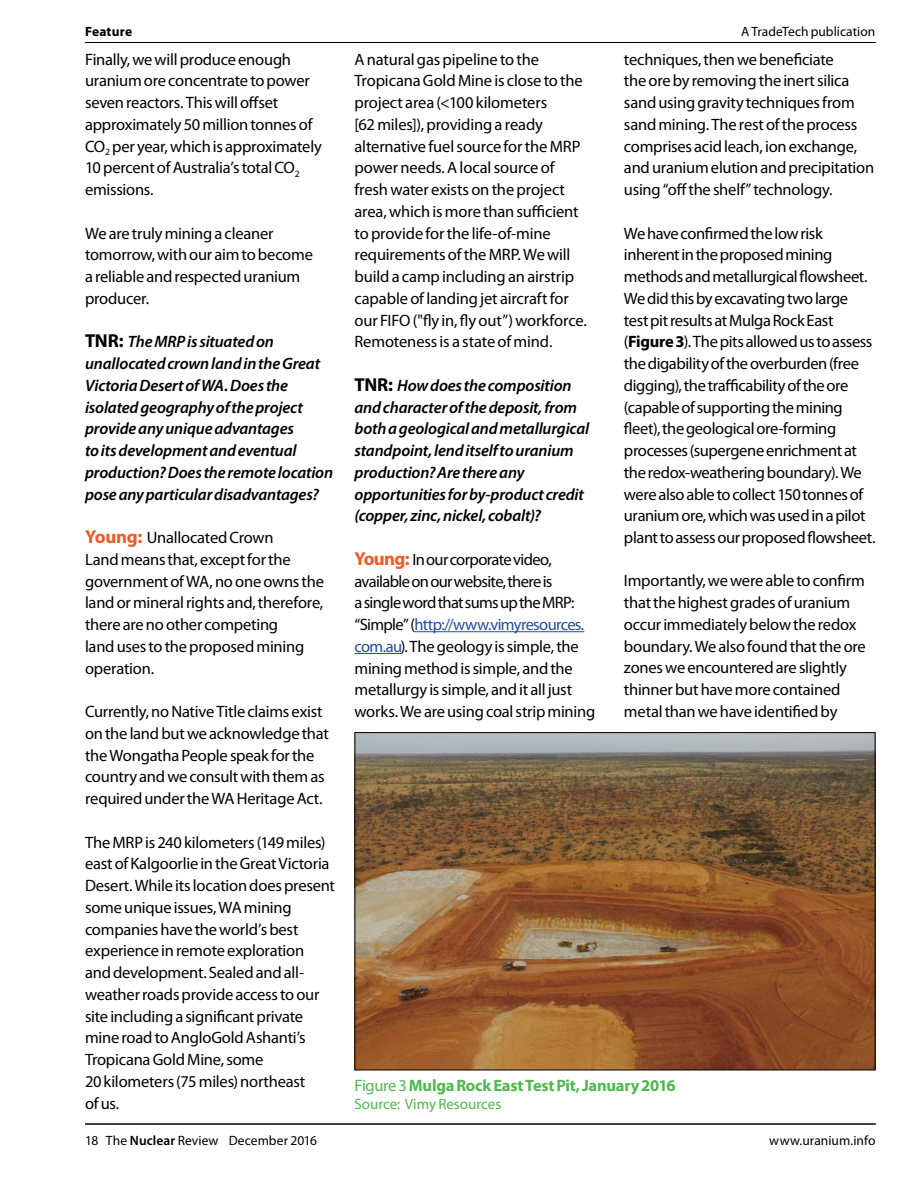
<style>
.page{position:relative;width:918px;height:1188px;background:#fff}
.page>*{position:absolute;margin:0;border:0;box-sizing:border-box;transform-origin:0 0}
.t1{font:16.5px/21.8px "Myriad Pro";letter-spacing:-.015em;color:#000}
.t2{font:italic 600 16.5px/21.8px "Myriad Pro";letter-spacing:-.01em;color:#000}
.t3{font:700 16.5px "Myriad Pro";letter-spacing:-.015em;color:#4fb84f}
.t4{font:15px "Myriad Pro";color:#4fb84f}
.t5{font:13.5px "Myriad Pro";letter-spacing:.005em;color:#000}
.t6{font:700 13.5px "Myriad Pro";letter-spacing:.01em;color:#000}
.s1{font-weight:700;font-style:normal;font-size:18.75px}
.s2{font-weight:700;font-size:18.75px;color:#f15a22}
.s3{font-weight:700}
.s4{color:#234ba0}
.s5{font-weight:400}
.s6{font-weight:600}
</style>
<div class="page">
<hr style="left:85px;top:1124px;width:791px;height:1px;background:#000">
<hr style="left:85px;top:42px;width:791px;height:1px;background:#000">
<hr style="left:414px;top:631px;width:170px;height:1px;background:#234ba0">
<hr style="left:355px;top:653px;width:46px;height:1px;background:#234ba0">
<img style="left:357px;top:734px;width:516px;height:334px">
<p class="t6" style="left:85px;top:22px;width:49px">Feature</p>
<p class="t5" style="left:741px;top:23px;width:136px">A TradeTech publication</p>
<p class="t1" style="left:85px;top:48px;width:238px">Finally, we will produce enough uranium ore concentrate to power seven reactors. This will offset approximately 50 million tonnes of<br>CO<sub>2</sub> per year, which is approximately<br>10 percent of Australia’s total CO<sub>2 </sub>emissions.</p>
<p class="t1" style="left:85px;top:222px;width:229px">We are truly mining a cleaner tomorrow, with our aim to become a reliable and respected uranium producer.</p>
<p class="t2" style="left:85px;top:331px;width:250px"><span class="s1">TNR:</span> The MRP is situated on unallocated crown land in the Great<br>Victoria Desert of WA. Does the isolated geography of the project provide any unique advantages<br>to its development and eventual production? Does the remote location pose any particular disadvantages?</p>
<p class="t1" style="left:85px;top:526px;width:240px"><span class="s2">Young:</span> Unallocated Crown<br>Land means that, except for the government of WA, no one owns the land or mineral rights and, therefore, there are no other competing<br>land uses to the proposed mining operation.</p>
<p class="t1" style="left:85px;top:700px;width:245px">Currently, no Native Title claims exist on the land but we acknowledge that the Wongatha People speak for the country and we consult with them as required under the WA Heritage Act.</p>
<p class="t1" style="left:85px;top:831px;width:252px">The MRP is 240 kilometers (149 miles) east of Kalgoorlie in the Great Victoria<br>Desert. While its location does present some unique issues, WA mining companies have the world’s best experience in remote exploration<br>and development. Sealed and all&shy;weather roads provide access to our site including a significant private mine road to AngloGold Ashanti’s<br>Tropicana Gold Mine, some<br>20 kilometers (75 miles) northeast<br>of us.</p>
<p class="t1" style="left:624px;top:48px;width:252px">techniques, then we beneficiate<br>the ore by removing the inert silica sand using gravity techniques from sand mining. The rest of the process comprises acid leach, ion exchange, and uranium elution and precipitation using “off the shelf” technology.</p>
<p class="t1" style="left:624px;top:222px;width:253px">We have confirmed the low risk inherent in the proposed mining methods and metallurgical flowsheet.<br>We did this by excavating two large test pit results at Mulga Rock East (<span class="s3">Figure 3</span>). The pits allowed us to assess the digability of the overburden (free digging), the trafficability of the ore (capable of supporting the mining fleet), the geological ore-forming processes (supergene enrichment at the redox-weathering boundary). We were also able to collect 150 tonnes of uranium ore, which was used in a pilot plant to assess our proposed flowsheet.</p>
<p class="t1" style="left:624px;top:570px;width:243px">Importantly, we were able to confirm that the highest grades of uranium occur immediately below the redox boundary. We also found that the ore zones we encountered are slightly thinner but have more contained metal than we have identified by</p>
<p class="t1" style="left:355px;top:48px;width:234px">A natural gas pipeline to the<br>Tropicana Gold Mine is close to the project area (&lt;100 kilometers<br>[62 miles]), providing a ready alternative fuel source for the MRP power needs. A local source of fresh water exists on the project area, which is more than sufficient to provide for the life-of-mine requirements of the MRP. We will build a camp including an airstrip capable of landing jet aircraft for our FIFO ("fly in, fly out”) workforce.<br>Remoteness is a state of mind.</p>
<p class="t2" style="left:355px;top:374px;width:236px"><span class="s1">TNR:</span> How does the composition and character of the deposit, from both a geological and metallurgical standpoint, lend itself to uranium production? Are there any opportunities for by-product credit (copper, zinc, nickel, cobalt)?</p>
<p class="t1" style="left:355px;top:548px;width:242px"><span class="s2">Young:</span> In our corporate video, available on our website, there is<br>a single word that sums up the MRP: “Simple” (<span class="s4">http://www.vimyresources. com.au</span>). The geology is simple, the mining method is simple, and the metallurgy is simple, and it all just works. We are using coal strip mining</p>
<p class="t3" style="left:355px;top:1075px;width:323px"><span class="s5">Figure 3</span> Mulga Rock East Test Pit, January 2016</p>
<p class="t4" style="left:355px;top:1095px;width:148px">Source: Vimy Resources</p>
<p class="t5" style="left:85px;top:1133px;width:234px">18 The <span class="s6">Nuclear</span> Review December 2016</p>
<p class="t5" style="left:769px;top:1133px;width:108px">www.uranium.info</p>
</div>
